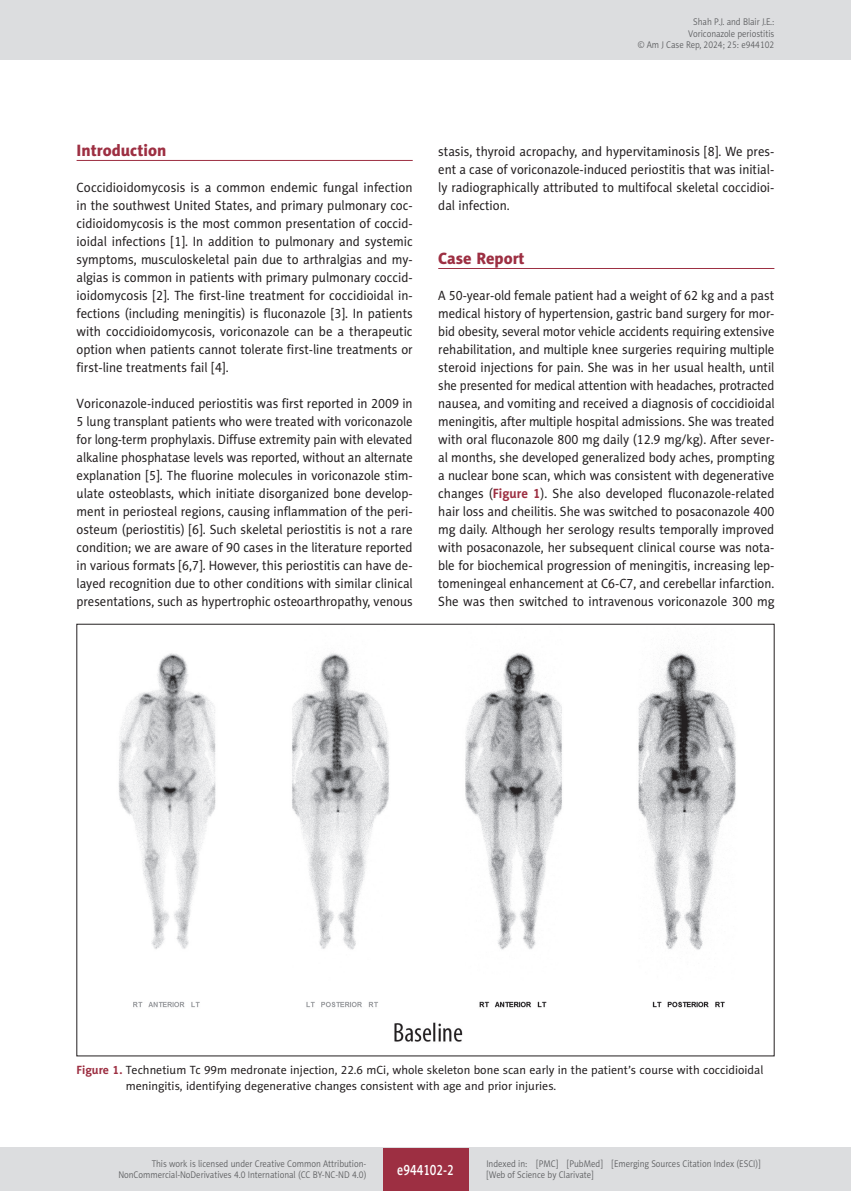
<style>
.page{position:relative;width:851px;height:1191px;background:#fff}
.page>*{position:absolute;margin:0;border:0;box-sizing:border-box;transform-origin:0 0}
.AJCR_Headline_1{font:16.5px "Naomi Sans EFN Heavy";color:#9d2f42}
.t1{font:15px "Naomi Sans EFN Medium";color:#fff;scale:.8 1}
.AJCR_Body{font:13.5px/18px "Naomi Sans EFN";color:#231f20;text-align:justify;scale:.94 1}
.AJCR_Body-2{font:13.5px/18px "Naomi Sans EFN";color:#231f20;text-align:justify;scale:.95 1}
.AJCR_Body-3{font:13.5px/18px "Naomi Sans EFN";color:#231f20;text-align:justify;scale:.96 1}
.AJCR_Rycina_tytul{font:12px/15.8px "Naomi Sans EFN";color:#231f20}
.t2{font:9.75px/11.2px "Naomi Sans EFN Light";color:#57585a;text-align:right;scale:.9 1}
.s1{font-weight:700;color:#9d2f42}
</style>
<div class="page">
<hr style="left:77px;top:160px;width:335px;height:1px;background:#9d2f42">
<hr style="left:438px;top:268px;width:336px;height:1px;background:#9d2f42">
<img style="left:118px;top:648px;width:618px;height:394px">
<div style="left:0;top:0;width:850px;height:60px;background:#dcdddf"></div>
<hr style="left:850px;top:0;width:1px;height:60px;background:#dcdddf">
<div style="left:0;top:1148px;width:850px;height:43px;background:#dcdddf"></div>
<div style="left:383px;top:1147px;width:85px;height:43px;background:#9d2f42"></div>
<p class="t2" style="left:637px;top:16px;width:153px">Shah P.J. and Blair J.E.:<br>Voriconazole periostitis<br>© Am J Case Rep, 2024; 25: e944102</p>
<p class="AJCR_Headline_1" style="left:77px;top:140px;width:91px">Introduction</p>
<p class="AJCR_Body-3" style="left:77px;top:178px;width:351px">Coccidioidomycosis is a common endemic fungal infection in the southwest United States, and primary pulmonary coc&shy;cidioidomycosis is the most common presentation of coccid&shy;ioidal infections [1]. In addition to pulmonary and systemic symptoms, musculoskeletal pain due to arthralgias and my&shy;algias is common in patients with primary pulmonary coccid&shy;ioidomycosis [2]. The first-line treatment for coccidioidal in&shy;fections (including meningitis) is fluconazole [3]. In patients with coccidioidomycosis, voriconazole can be a therapeutic option when patients cannot tolerate first-line treatments or first-line treatments fail [4].</p>
<p class="AJCR_Body-2" style="left:77px;top:394px;width:355px">Voriconazole-induced periostitis was first reported in 2009 in 5 lung transplant patients who were treated with voriconazole for long-term prophylaxis. Diffuse extremity pain with elevated alkaline phosphatase levels was reported, without an alternate explanation [5]. The fluorine molecules in voriconazole stim&shy;ulate osteoblasts, which initiate disorganized bone develop&shy;ment in periosteal regions, causing inflammation of the peri&shy;osteum (periostitis) [6]. Such skeletal periostitis is not a rare condition; we are aware of 90 cases in the literature reported in various formats [6,7]. However, this periostitis can have de&shy;layed recognition due to other conditions with similar clinical presentations, such as hypertrophic osteoarthropathy, venous</p>
<p class="AJCR_Body-2" style="left:438px;top:142px;width:355px">stasis, thyroid acropachy, and hypervitaminosis [8]. We pres&shy;ent a case of voriconazole-induced periostitis that was initial&shy;ly radiographically attributed to multifocal skeletal coccidioi&shy;dal infection.</p>
<p class="AJCR_Headline_1" style="left:438px;top:248px;width:88px">Case Report</p>
<p class="AJCR_Body" style="left:438px;top:286px;width:359px">A 50-year-old female patient had a weight of 62 kg and a past medical history of hypertension, gastric band surgery for mor&shy;bid obesity, several motor vehicle accidents requiring extensive rehabilitation, and multiple knee surgeries requiring multiple steroid injections for pain. She was in her usual health, until she presented for medical attention with headaches, protracted nausea, and vomiting and received a diagnosis of coccidioidal meningitis, after multiple hospital admissions. She was treated with oral fluconazole 800 mg daily (12.9 mg/kg). After sever&shy;al months, she developed generalized body aches, prompting a nuclear bone scan, which was consistent with degenerative changes (<span class="s1">Figure 1</span>). She also developed fluconazole-related hair loss and cheilitis. She was switched to posaconazole 400 mg daily. Although her serology results temporally improved with posaconazole, her subsequent clinical course was nota&shy;ble for biochemical progression of meningitis, increasing lep&shy;tomeningeal enhancement at C6-C7, and cerebellar infarction.<br>She was then switched to intravenous voriconazole 300 mg</p>
<p class="AJCR_Rycina_tytul" style="left:126px;top:1062px;width:639px;text-indent:-49px"><span class="s1">Figure 1.</span> Technetium Tc 99m medronate injection, 22.6 mCi, whole skeleton bone scan early in the patient’s course with coccidioidal meningitis, identifying degenerative changes consistent with age and prior injuries.</p>
<p class="t2" style="left:118px;top:1158px;width:277px">This work is licensed under Creative Common Attribution-<br>NonCommercial-NoDerivatives 4.0 International (CC BY-NC-ND 4.0)</p>
<p class="t1" style="left:397px;top:1160px;width:72px">e944102-2</p>
<p class="t2" style="left:486px;top:1158px;width:306px;text-align:left">Indexed in: [PMC] [PubMed] [Emerging Sources Citation Index (ESCI)] [Web of Science by Clarivate]</p>
</div>
